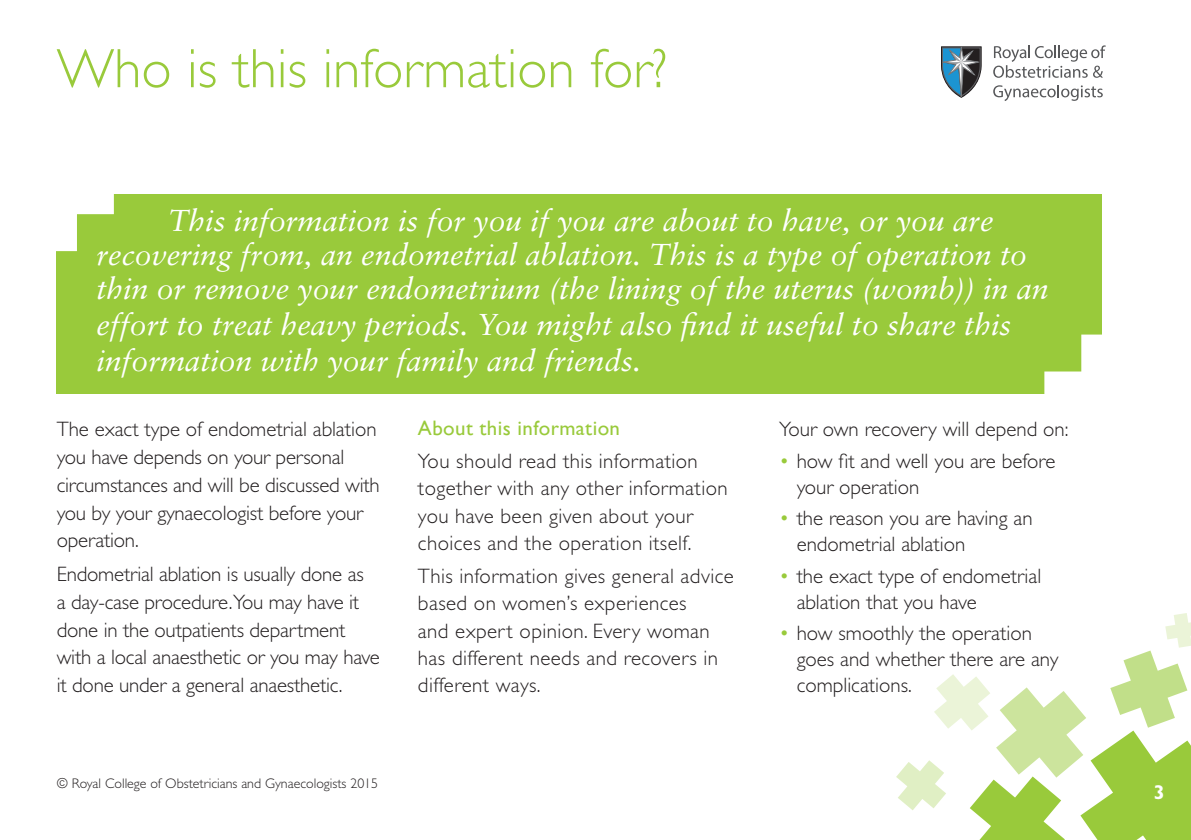
<style>
.page{position:relative;width:1191px;height:840px;background:#fff}
.page>*{position:absolute;margin:0;border:0;box-sizing:border-box;transform-origin:0 0}
.t1{font:300 55.6px "Gill Sans";color:#99ca3b}
.t2{font:italic 30.2px/35px "Sabon";color:#fff}
.t3{font:300 20.8px/27.8px "Gill Sans";color:#231f20}
.t4{font:300 20.8px/27.2px "Gill Sans";letter-spacing:.02em;color:#231f20}
.t5{font:20.8px "Gill Sans";letter-spacing:.02em;color:#99ca3b}
.t6{font:700 20px "Gill Sans";color:#fff}
.t7{font:300 14px "Gill Sans";color:#231f20}
.s1{color:#99ca3b}
</style>
<div class="page">
<div style="left:56px;top:194px;width:1045px;height:199px;background:#99ca3b"></div>
<svg style="left:993px;top:45px;width:112px;height:33px"></svg>
<svg style="left:993px;top:85px;width:109px;height:16px"></svg>
<svg style="left:941px;top:46px;width:40px;height:52px"></svg>
<svg style="left:56px;top:194px;width:58px;height:57px"></svg>
<svg style="left:1044px;top:334px;width:58px;height:60px"></svg>
<svg style="left:896px;top:613px;width:295px;height:226px"></svg>
<div style="left:1146px;top:770px;width:45px;height:47px;background:#99ca3b"></div>
<h1 class="t1" style="left:57px;top:37px;width:612px">Who is this information for?</h1>
<p class="t2" style="left:96px;top:203px;width:953px;text-indent:72px">This information is for you if you are about to have, or you are recovering from, an endometrial ablation. This is a type of operation to thin or remove your endometrium (the lining of the uterus (womb)) in an effort to treat heavy periods. You might also find it useful to share this information with your family and friends.</p>
<p class="t3" style="left:57px;top:415px;width:325px">The exact type of endometrial ablation you have depends on your personal circumstances and will be discussed with you by your gynaecologist before your operation.</p>
<p class="t3" style="left:57px;top:560px;width:325px">Endometrial ablation is usually done as<br>a day-case procedure.You may have it done in the outpatients department with a local anaesthetic or you may have it done under a general anaesthetic.</p>
<p class="t7" style="left:57px;top:775px;width:323px">© Royal College of Obstetricians and Gynaecologists 2015</p>
<p class="t5" style="left:418px;top:415px;width:203px">About this information</p>
<p class="t4" style="left:418px;top:447px;width:311px">You should read this information together with any other information you have been given about your choices and the operation itself.</p>
<p class="t4" style="left:418px;top:562px;width:317px">This information gives general advice based on women’s experiences<br>and expert opinion. Every woman has different needs and recovers in different ways.</p>
<p class="t3" style="left:779px;top:415px;width:291px">Your own recovery will depend on:</p>
<p class="t3" style="left:796px;top:448px;width:260px;line-height:25.8px;text-indent:-17px"><span class="s1">•</span> how fit and well you are before your operation</p>
<p class="t3" style="left:796px;top:505px;width:237px;line-height:25.8px;text-indent:-17px"><span class="s1">•</span> the reason you are having an endometrial ablation</p>
<p class="t3" style="left:796px;top:563px;width:246px;line-height:25.8px;text-indent:-17px"><span class="s1">•</span> the exact type of endometrial ablation that you have</p>
<p class="t3" style="left:796px;top:620px;width:263px;line-height:25.8px;text-indent:-17px"><span class="s1">•</span> how smoothly the operation goes and whether there are any complications.</p>
<p class="t6" style="left:1153px;top:780px;width:13px">3</p>
</div>
